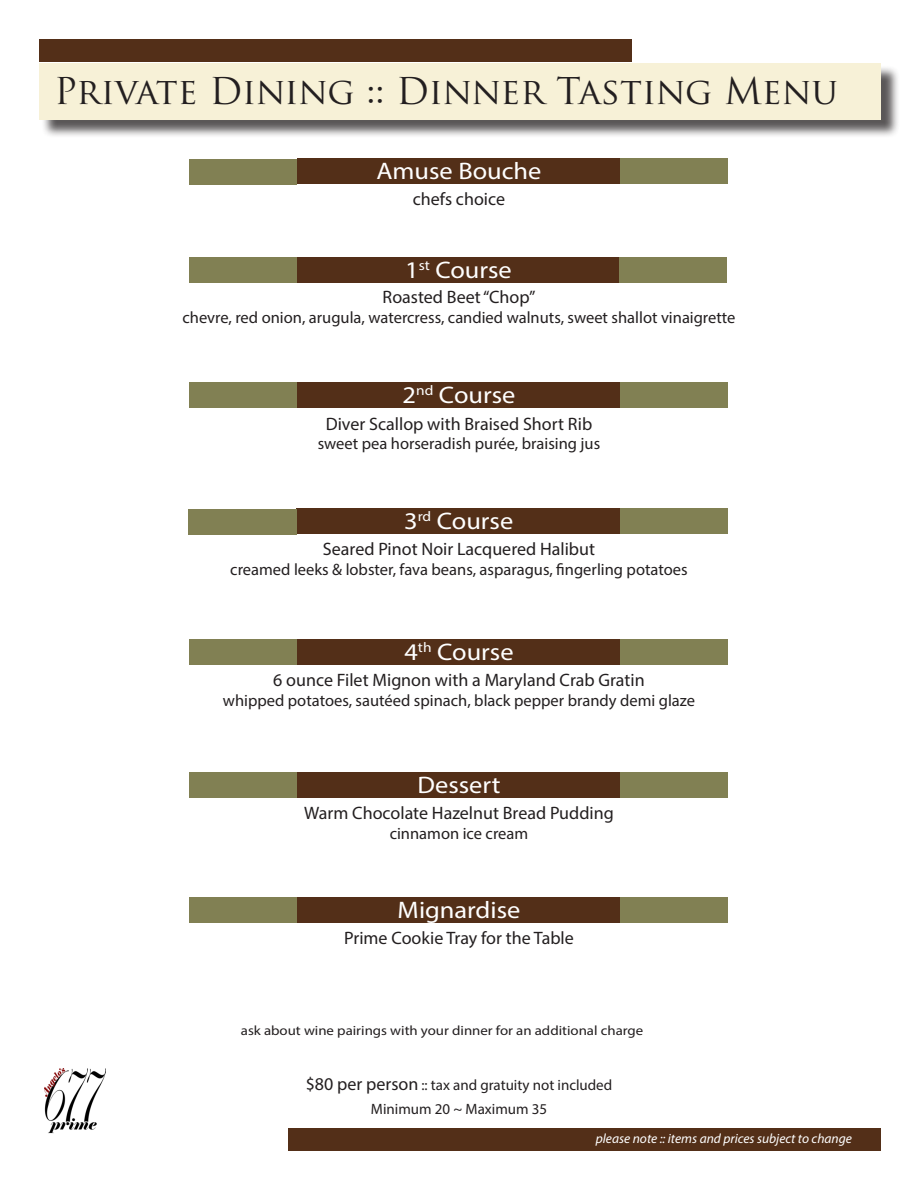
<style>
.page{position:relative;width:918px;height:1188px;background:#fff}
.page>*{position:absolute;margin:0;border:0;box-sizing:border-box;transform-origin:0 0}
.t1{font:36px "Trajan Pro";letter-spacing:-.015em;color:#231f20}
.t2{font:24px "Myriad Pro";color:#fff;scale:1.1 1}
.t3{font:18px "Myriad Pro";color:#231f20}
.t4{font:16.5px "Myriad Pro";color:#231f20}
.t5{font:15px "Myriad Pro";color:#231f20}
.t6{font:13.5px "Myriad Pro";color:#231f20;scale:1.1 1}
.t7{font:italic 13.5px "Myriad Pro";color:#fff}
.s1{font-size:18px}
</style>
<div class="page">
<div style="left:41px;top:65px;width:858px;height:73px;background:#231f20;opacity:.75"></div>
<div style="left:39px;top:63px;width:842px;height:56px;background:#f7f1d7"></div>
<div style="left:297px;top:159px;width:324px;height:25px;background:#532f18"></div>
<div style="left:39px;top:40px;width:593px;height:22px;background:#532f18"></div>
<img style="left:44px;top:1068px;width:62px;height:66px">
<div style="left:288px;top:1128px;width:593px;height:22px;background:#532f18"></div>
<div style="left:189px;top:159px;width:108px;height:25px;background:#818053"></div>
<div style="left:620px;top:159px;width:108px;height:25px;background:#818053"></div>
<div style="left:297px;top:257px;width:324px;height:25px;background:#532f18"></div>
<div style="left:189px;top:258px;width:108px;height:25px;background:#818053"></div>
<div style="left:620px;top:258px;width:108px;height:25px;background:#818053"></div>
<div style="left:297px;top:383px;width:324px;height:25px;background:#532f18"></div>
<div style="left:189px;top:383px;width:108px;height:25px;background:#818053"></div>
<div style="left:620px;top:383px;width:108px;height:25px;background:#818053"></div>
<div style="left:297px;top:509px;width:324px;height:25px;background:#532f18"></div>
<div style="left:189px;top:509px;width:108px;height:25px;background:#818053"></div>
<div style="left:620px;top:509px;width:108px;height:25px;background:#818053"></div>
<div style="left:297px;top:898px;width:324px;height:25px;background:#532f18"></div>
<div style="left:189px;top:898px;width:108px;height:25px;background:#818053"></div>
<div style="left:620px;top:898px;width:108px;height:25px;background:#818053"></div>
<div style="left:297px;top:640px;width:324px;height:25px;background:#532f18"></div>
<div style="left:189px;top:640px;width:108px;height:25px;background:#818053"></div>
<div style="left:620px;top:640px;width:108px;height:25px;background:#818053"></div>
<div style="left:297px;top:772px;width:324px;height:26px;background:#532f18"></div>
<div style="left:189px;top:772px;width:108px;height:26px;background:#818053"></div>
<div style="left:620px;top:772px;width:108px;height:26px;background:#818053"></div>
<p class="t1" style="left:54px;top:68px;width:786px">Private Dining :: Dinner Tasting Menu</p>
<p class="t2" style="left:376px;top:156px;width:152px">Amuse Bouche</p>
<p class="t3" style="left:413px;top:188px;width:94px">chefs choice</p>
<p class="t2" style="left:405px;top:255px;width:99px">1<sup>st</sup> Course</p>
<p class="t3" style="left:383px;top:286px;width:154px">Roasted Beet “Chop”</p>
<p class="t4" style="left:182px;top:307px;width:555px">chevre, red onion, arugula, watercress, candied walnuts, sweet shallot vinaigrette</p>
<p class="t2" style="left:403px;top:380px;width:104px">2<sup>nd</sup> Course</p>
<p class="t3" style="left:326px;top:412px;width:268px">Diver Scallop with Braised Short Rib</p>
<p class="t4" style="left:318px;top:434px;width:284px">sweet pea horseradish purée, braising jus</p>
<p class="t2" style="left:404px;top:506px;width:101px">3<sup>rd</sup> Course</p>
<p class="t3" style="left:323px;top:538px;width:274px">Seared Pinot Noir Lacquered Halibut</p>
<p class="t4" style="left:230px;top:559px;width:459px">creamed leeks &amp; lobster, fava beans, asparagus, fingerling potatoes</p>
<p class="t2" style="left:404px;top:637px;width:101px">4<sup>th</sup> Course</p>
<p class="t3" style="left:273px;top:669px;width:373px">6 ounce Filet Mignon with a Maryland Crab Gratin</p>
<p class="t4" style="left:223px;top:690px;width:474px">whipped potatoes, sautéed spinach, black pepper brandy demi glaze</p>
<p class="t2" style="left:417px;top:770px;width:77px">Dessert</p>
<p class="t3" style="left:304px;top:802px;width:311px">Warm Chocolate Hazelnut Bread Pudding</p>
<p class="t4" style="left:390px;top:823px;width:140px">cinnamon ice cream</p>
<p class="t2" style="left:398px;top:895px;width:113px">Mignardise</p>
<p class="t3" style="left:344px;top:927px;width:231px">Prime Cookie Tray for the Table</p>
<p class="t6" style="left:241px;top:1022px;width:367px">ask about wine pairings with your dinner for an additional charge</p>
<p class="t5" style="left:306px;top:1075px;width:308px"><span class="s1">$80 per person</span> :: tax and gratuity not included</p>
<p class="t5" style="left:371px;top:1099px;width:178px">Minimum 20 ~ Maximum 35</p>
<p class="t7" style="left:596px;top:1130px;width:258px">please note :: items and prices subject to change</p>
</div>
